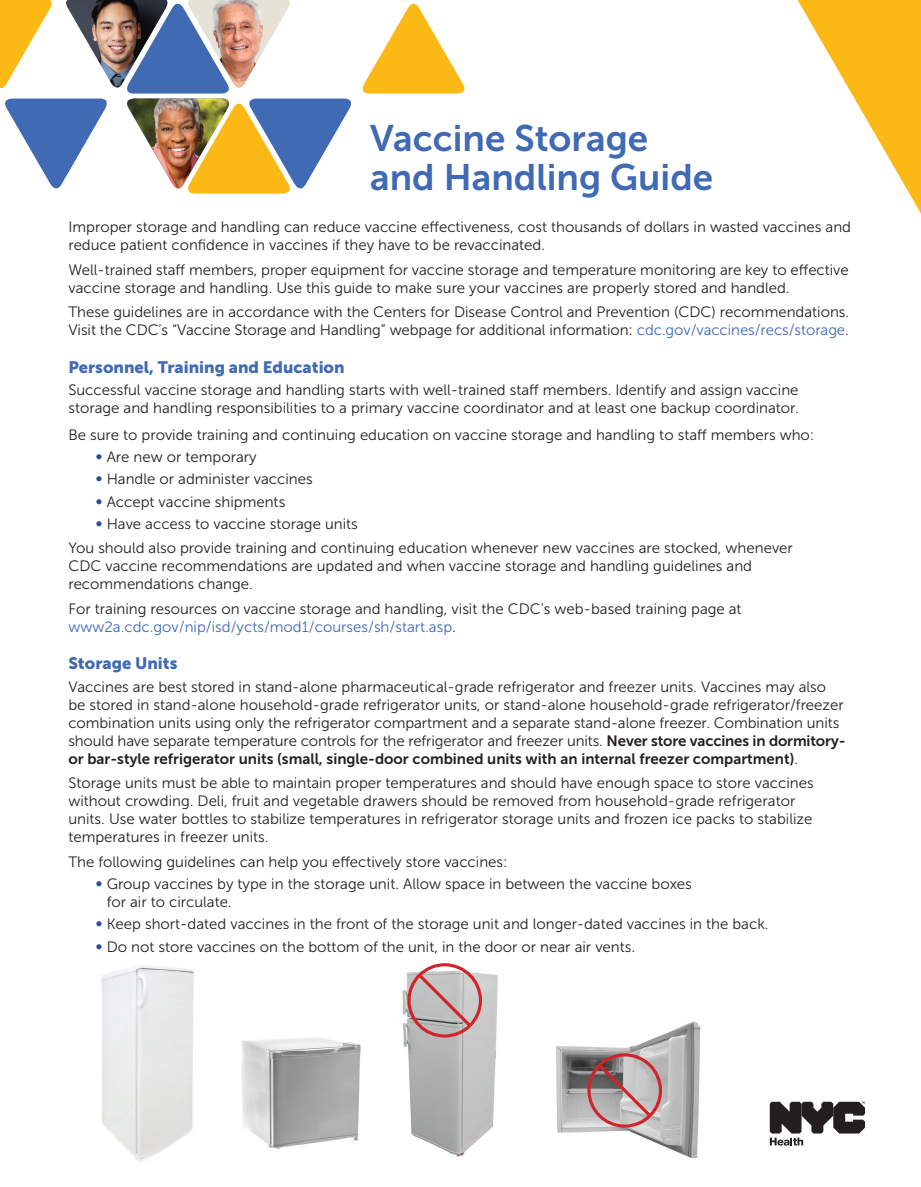
<style>
.page{position:relative;width:921px;height:1187px;background:#fff}
.page>*{position:absolute;margin:0;border:0;box-sizing:border-box;transform-origin:0 0}
.t1{font:36.75px/39px "Museo Sans 700";color:#406ab4}
.t2{font:16.5px "Museo Sans 900";color:#406ab4}
.t3{font:15px/18px "Museo Sans 300";color:#231f20}
.s1{color:#406ab4}
.s2{font-size:18px;color:#244ea1}
.s3{font-family:"Museo Sans 700"}
</style>
<div class="page">
<svg style="left:770px;top:1101px;width:95px;height:44px"></svg>
<img style="left:402px;top:963px;width:96px;height:194px">
<img style="left:241px;top:1037px;width:120px;height:112px">
<img style="left:101px;top:965px;width:93px;height:198px">
<img style="left:556px;top:1021px;width:145px;height:138px">
<div style="left:407px;top:963px;width:75px;height:74px;border:3px solid #d1232a;border-radius:50%"></div>
<svg style="left:415px;top:970px;width:60px;height:60px;background:#c1afaf"></svg>
<div style="left:587px;top:1053px;width:75px;height:74px;border:3px solid #d1232a;border-radius:50%"></div>
<svg style="left:595px;top:1060px;width:60px;height:60px;background:#b09c9d"></svg>
<svg style="left:0;top:0;width:465px;height:194px"></svg>
<svg style="left:797px;top:0;width:124px;height:214px"></svg>
<p class="t1" style="left:370px;top:119px;width:345px">Vaccine Storage and Handling Guide</p>
<p class="t3" style="left:68px;top:218px;width:784px">Improper storage and handling can reduce vaccine effectiveness, cost thousands of dollars in wasted vaccines and reduce patient confidence in vaccines if they have to be revaccinated.</p>
<p class="t3" style="left:68px;top:261px;width:782px">Well-trained staff members, proper equipment for vaccine storage and temperature monitoring are key to effective vaccine storage and handling. Use this guide to make sure your vaccines are properly stored and handled.</p>
<p class="t3" style="left:68px;top:303px;width:782px">These guidelines are in accordance with the Centers for Disease Control and Prevention (CDC) recommendations.<br>Visit the CDC’s “Vaccine Storage and Handling” webpage for additional information: <span class="s1">cdc.gov/vaccines/recs/storage</span>.</p>
<p class="t2" style="left:68px;top:357px;width:278px">Personnel, Training and Education</p>
<p class="t3" style="left:68px;top:381px;width:732px">Successful vaccine storage and handling starts with well-trained staff members. Identify and assign vaccine storage and handling responsibilities to a primary vaccine coordinator and at least one backup coordinator.</p>
<p class="t3" style="left:68px;top:425px;width:747px">Be sure to provide training and continuing education on vaccine storage and handling to staff members who:</p>
<p class="t3" style="left:95px;top:448px;width:163px"><span class="s2">•</span> Are new or temporary</p>
<p class="t3" style="left:95px;top:470px;width:219px"><span class="s2">•</span> Handle or administer vaccines</p>
<p class="t3" style="left:95px;top:492px;width:191px"><span class="s2">•</span> Accept vaccine shipments</p>
<p class="t3" style="left:95px;top:515px;width:264px"><span class="s2">•</span> Have access to vaccine storage units</p>
<p class="t3" style="left:68px;top:539px;width:726px">You should also provide training and continuing education whenever new vaccines are stocked, whenever<br>CDC vaccine recommendations are updated and when vaccine storage and handling guidelines and recommendations change.</p>
<p class="t3" style="left:68px;top:600px;width:675px">For training resources on vaccine storage and handling, visit the CDC’s web-based training page at <span class="s1">www2a.cdc.gov/nip/isd/ycts/mod1/courses/sh/start.asp</span>.</p>
<p class="t2" style="left:68px;top:654px;width:111px">Storage Units</p>
<p class="t3" style="left:68px;top:677px;width:779px">Vaccines are best stored in stand-alone pharmaceutical-grade refrigerator and freezer units. Vaccines may also be stored in stand-alone household-grade refrigerator units, or stand-alone household-grade refrigerator/freezer combination units using only the refrigerator compartment and a separate stand-alone freezer. Combination units should have separate temperature controls for the refrigerator and freezer units. <span class="s3">Never store vaccines in dormitory&shy;or bar-style refrigerator units (small, single-door combined units with an internal freezer compartment)</span>.</p>
<p class="t3" style="left:68px;top:774px;width:747px">Storage units must be able to maintain proper temperatures and should have enough space to store vaccines without crowding. Deli, fruit and vegetable drawers should be removed from household-grade refrigerator units. Use water bottles to stabilize temperatures in refrigerator storage units and frozen ice packs to stabilize temperatures in freezer units.</p>
<p class="t3" style="left:68px;top:852px;width:441px">The following guidelines can help you effectively store vaccines:</p>
<p class="t3" style="left:107px;top:875px;width:587px;text-indent:-11px"><span class="s2">•</span> Group vaccines by type in the storage unit. Allow space in between the vaccine boxes for air to circulate.</p>
<p class="t3" style="left:95px;top:915px;width:675px"><span class="s2">•</span> Keep short-dated vaccines in the front of the storage unit and longer-dated vaccines in the back.</p>
<p class="t3" style="left:95px;top:937px;width:541px"><span class="s2">•</span> Do not store vaccines on the bottom of the unit, in the door or near air vents.</p>
</div>
